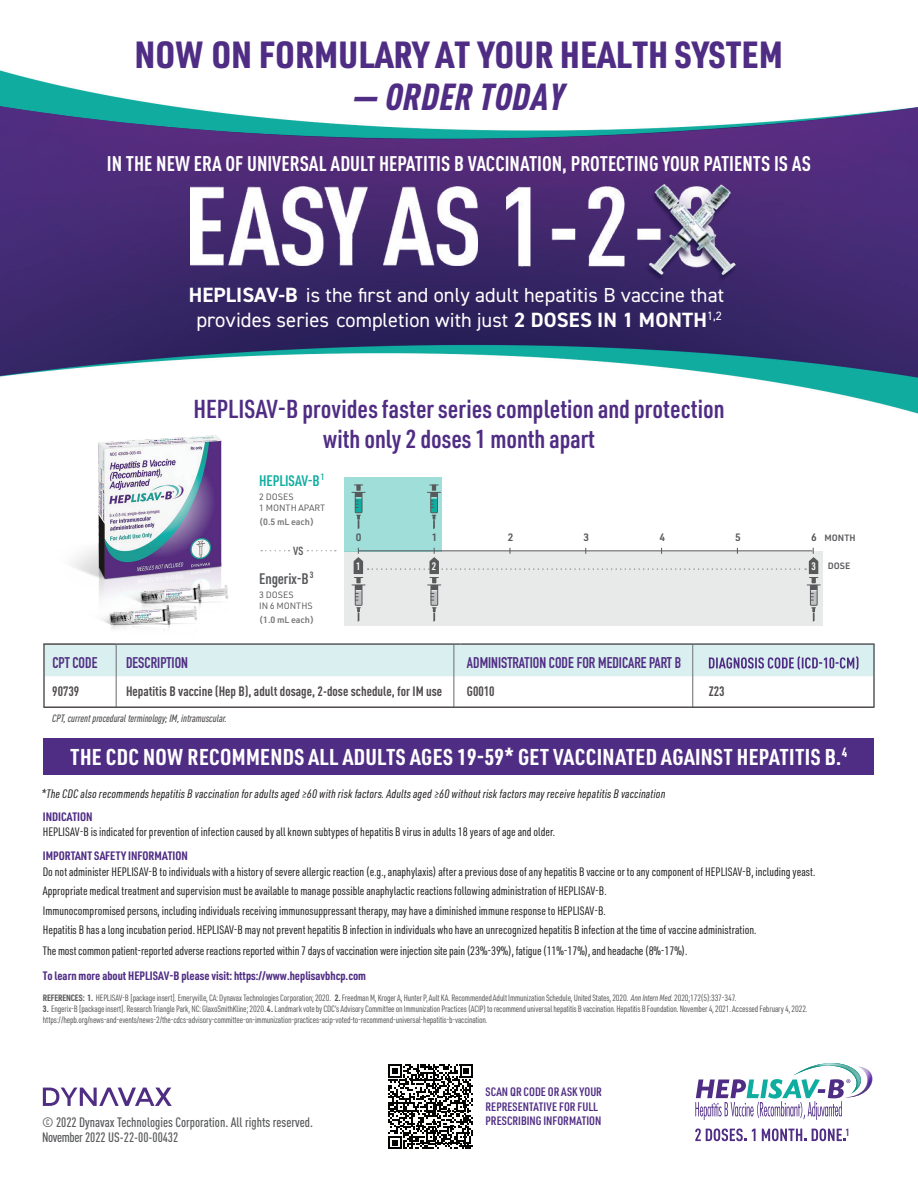
<style>
.page{position:relative;width:918px;height:1188px;background:#fff}
.page>*{position:absolute;margin:0;border:0;box-sizing:border-box;transform-origin:0 0}
.t1{font:900 37.05px "URWDIN Cond";letter-spacing:.015em;color:#502d84}
.t2{font:italic 900 condensed 37.05px "DIN Pro";letter-spacing:.015em;color:#502d84}
.t3{font:600 25.5px/30.6px "URWDIN Cond";color:#502d84;text-align:center}
.t4{font:700 22.5px "URWDIN Cond";letter-spacing:.015em;color:#fff}
.t5{font:700 condensed 21px "DIN Pro";color:#fff}
.t6{font:20.4px/24.8px "DIN2014";letter-spacing:.005em;color:#fff;text-align:center}
.t7{font:700 15.3px "DIN Condensed";color:#502d84}
.t8{font:600 15px "URWDIN Cond";letter-spacing:-.01em;color:#0fada0}
.t9{font:600 15px "URWDIN Cond";letter-spacing:-.01em;color:#58595b}
.t10{font:500 condensed 13.5px/15px "DIN Pro";color:#58595b}
.t11{font:700 condensed 13.5px "DIN Pro";color:#4f4b4c}
.t12{font:12px/19.2px "URWDIN Cond";color:#201d1e}
.t13{font:italic 12px "URWDIN Cond";letter-spacing:.01em;color:#201d1e}
.t14{font:700 12px "URWDIN Cond";color:#502d84}
.t15{font:600 12px/14.4px "URWDIN Cond";color:#502d84}
.t16{font:600 11.55px "URWDIN Cond";color:#58595b}
.t17{font:600 10.65px "URWDIN Cond";color:#fff}
.t18{font:italic 500 condensed 10.5px "DIN Pro";color:#4f4b4c}
.t19{font:600 10.5px "URWDIN";color:#58595b}
.t20{font:700 condensed 10.2px "DIN Pro";color:#4f2d84}
.t21{font:9px/10.8px "URWDIN Cond";letter-spacing:-.02em;color:#58595b}
.t22{font:9px/10.8px "URWDIN";letter-spacing:-.01em;color:#58595b}
.t23{font:600 9px "URWDIN";letter-spacing:-.005em;color:#7a7a7d}
.t24{font:600 9px "URWDIN";letter-spacing:-.01em;color:#58595b}
.s1{font-weight:700;font-size:20.7px}
.s2{font-size:20.7px}
.s3{font-size:10.5px}
.s4{font-weight:700}
.s5{font-style:italic}
</style>
<div class="page">
<img style="left:0;top:140px;width:918px;height:951px">
<img style="left:0;top:70px;width:918px;height:70px">
<img style="left:52px;top:398px;width:225px;height:318px">
<img style="left:120px;top:575px;width:129px;height:52px">
<img style="left:90px;top:597px;width:128px;height:46px">
<div style="left:344px;top:551px;width:479px;height:75px;background:#e8e9e9"></div>
<div style="left:344px;top:477px;width:98px;height:74px;background:#9fded9"></div>
<svg style="left:261px;top:550px;width:29px;height:1px"></svg>
<svg style="left:307px;top:550px;width:29px;height:1px"></svg>
<svg style="left:352px;top:485px;width:13px;height:44px"></svg>
<svg style="left:427px;top:485px;width:14px;height:44px"></svg>
<svg style="left:352px;top:548px;width:468px;height:74px"></svg>
<svg style="left:695px;top:1051px;width:187px;height:69px"></svg>
<svg style="left:695px;top:1128px;width:61px;height:13px"></svg>
<svg style="left:762px;top:1128px;width:44px;height:13px"></svg>
<svg style="left:812px;top:1128px;width:34px;height:13px"></svg>
<div style="left:382px;top:1058px;width:97px;height:97px;background:#fff"></div>
<svg style="left:388px;top:1065px;width:85px;height:84px"></svg>
<svg style="left:43px;top:1088px;width:129px;height:18px"></svg>
<hr style="left:116px;top:645px;width:1px;height:62px;background:#808385">
<hr style="left:43px;top:645px;width:2px;height:62px;background:#808385">
<hr style="left:873px;top:645px;width:2px;height:62px;background:#808385">
<hr style="left:453px;top:645px;width:1px;height:62px;background:#808385">
<hr style="left:692px;top:645px;width:1px;height:62px;background:#808385">
<hr style="left:43px;top:643px;width:73px;height:2px;background:#4f4b4c">
<hr style="left:43px;top:706px;width:832px;height:2px;background:#4f4b4c">
<hr style="left:116px;top:643px;width:197px;height:2px;background:#58595b">
<hr style="left:313px;top:643px;width:148px;height:2px;background:#58595b">
<hr style="left:461px;top:643px;width:413px;height:2px;background:#58595b">
<svg style="left:43px;top:644px;width:832px;height:32px;background:#d1e4e7"></svg>
<img style="left:191px;top:187px;width:286px;height:79px">
<img style="left:507px;top:184px;width:230px;height:98px">
<div style="left:44px;top:738px;width:830px;height:37px;background:#502d84"></div>
<div style="left:481px;top:1081px;width:134px;height:57px;background:#fff"></div>
<h1 class="t1" style="left:135px;top:29px;width:649px">NOW ON FORMULARY AT YOUR HEALTH SYSTEM</h1>
<h1 class="t2" style="left:353px;top:68px;width:213px">— ORDER TODAY</h1>
<h3 class="t5" style="left:107px;top:147px;width:706px">IN THE NEW ERA OF UNIVERSAL ADULT HEPATITIS B VACCINATION, PROTECTING YOUR PATIENTS IS AS</h3>
<h3 class="t6" style="left:189px;top:282px;width:537px"><span class="s1">HEPLISAV-B</span> is the first and only adult hepatitis B vaccine that <span class="s2">provides series</span> completion with just <span class="s1">2 DOSES IN 1 MONTH</span><sup>1,2</sup></h3>
<h2 class="t3" style="left:193px;top:393px;width:533px">HEPLISAV-B provides faster series completion and protection with only 2 doses 1 month apart</h2>
<p class="t8" style="left:259px;top:471px;width:67px">HEPLISAV-B<sup>1</sup></p>
<p class="t22" style="left:259px;top:491px;width:67px">2 DOSES<br>1 MONTH APART</p>
<p class="t16" style="left:293px;top:543px;width:12px">VS</p>
<p class="t23" style="left:259px;top:516px;width:56px">(0.5 mL each)</p>
<p class="t9" style="left:259px;top:568px;width:56px">Engerix-B<sup>3</sup></p>
<p class="t23" style="left:259px;top:614px;width:56px">(1.0 mL each)</p>
<p class="t22" style="left:259px;top:589px;width:55px">3 DOSES<br>IN 6 MONTHS</p>
<p class="t19" style="left:356px;top:531px;width:7px">0</p>
<p class="t19" style="left:432px;top:531px;width:7px">1</p>
<p class="t19" style="left:508px;top:531px;width:7px">2</p>
<p class="t19" style="left:584px;top:531px;width:7px">3</p>
<p class="t19" style="left:659px;top:531px;width:7px">4</p>
<p class="t19" style="left:735px;top:531px;width:7px">5</p>
<p class="t24" style="left:811px;top:532px;width:46px"><span class="s3">6</span> MONTH</p>
<p class="t24" style="left:828px;top:560px;width:24px">DOSE</p>
<p class="t17" style="left:356px;top:559px;width:6px">1</p>
<p class="t17" style="left:811px;top:559px;width:6px">3</p>
<p class="t17" style="left:432px;top:559px;width:6px">2</p>
<p class="t7" style="left:52px;top:653px;width:47px">CPT CODE</p>
<p class="t7" style="left:126px;top:653px;width:63px">DESCRIPTION</p>
<p class="t7" style="left:467px;top:653px;width:216px">ADMINISTRATION CODE FOR MEDICARE PART B</p>
<p class="t11" style="left:52px;top:681px;width:29px">90739</p>
<p class="t11" style="left:126px;top:681px;width:318px">Hepatitis B vaccine (Hep B), adult dosage, 2-dose schedule, for IM use</p>
<p class="t11" style="left:467px;top:681px;width:29px">G0010</p>
<p class="t11" style="left:709px;top:681px;width:17px">Z23</p>
<p class="t18" style="left:52px;top:710px;width:176px">CPT, current procedural terminology; IM, intramuscular.</p>
<h3 class="t4" style="left:71px;top:741px;width:778px">THE CDC NOW RECOMMENDS ALL ADULTS AGES 19-59* GET VACCINATED AGAINST HEPATITIS B.<sup>4</sup></h3>
<p class="t13" style="left:41px;top:785px;width:626px">*The CDC also recommends hepatitis B vaccination for adults aged ≥60 with risk factors. Adults aged ≥60 without risk factors may receive hepatitis B vaccination</p>
<p class="t14" style="left:43px;top:809px;width:51px">INDICATION</p>
<p class="t12" style="left:43px;top:822px;width:514px">HEPLISAV-B is indicated for prevention of infection caused by all known subtypes of hepatitis B virus in adults 18 years of age and older.</p>
<p class="t14" style="left:43px;top:847px;width:147px">IMPORTANT SAFETY INFORMATION</p>
<p class="t12" style="left:43px;top:862px;width:774px">Do not administer HEPLISAV-B to individuals with a history of severe allergic reaction (e.g., anaphylaxis) after a previous dose of any hepatitis B vaccine or to any component of HEPLISAV-B, including yeast.<br>Appropriate medical treatment and supervision must be available to manage possible anaphylactic reactions following administration of HEPLISAV-B.<br>Immunocompromised persons, including individuals receiving immunosuppressant therapy, may have a diminished immune response to HEPLISAV-B.<br>Hepatitis B has a long incubation period. HEPLISAV-B may not prevent hepatitis B infection in individuals who have an unrecognized hepatitis B infection at the time of vaccine administration.</p>
<p class="t12" style="left:43px;top:940px;width:646px">The mostcommon patient-reported adverse reactions reported within 7 days of vaccination were injection site pain (23%-39%), fatigue (11%-17%), and headache (8%-17%).</p>
<p class="t21" style="left:43px;top:993px;width:695px"><span class="s4">REFERENCES: 1.</span> HEPLISAV-B [package insert]. Emeryville, CA: Dynavax Technologies Corporation; 2020. <span class="s4">2.</span> Freedman M, Kroger A, Hunter P, Ault KA. Recommended Adult Immunization Schedule, United States, 2020. <span class="s5">Ann Intern Med.</span> 2020;172(5):337-347.</p>
<p class="t21" style="left:43px;top:1003px;width:766px"><span class="s4">3.</span> Engerix-B [package insert]. Research Triangle Park, NC: GlaxoSmithKline; 2020. <span class="s4">4.</span> Landmark vote by CDC’s Advisory Committee on Immunization Practices (ACIP) to recommend universal hepatitis B vaccination. Hepatitis B Foundation.November 4, 2021. AccessedFebruary 4, 2022. https://hepb.org/news-and-events/news-2/the-cdcs-advisory-committee-on-immunization-practices-acip-voted-to-recommend-universal-hepatitis-b-vaccination.</p>
<p class="t14" style="left:43px;top:968px;width:325px">To learn more about HEPLISAV-B please visit: https://www.heplisavbhcp.com</p>
<p class="t10" style="left:42px;top:1114px;width:273px">© 2022 Dynavax Technologies Corporation. All rights reserved.<br>November 2022 US-22-00-00432</p>
<p class="t15" style="left:486px;top:1084px;width:118px">SCAN QR CODE OR ASK YOUR<br>REPRESENTATIVE FOR FULL<br>PRESCRIBING INFORMATION</p>
<p class="t20" style="left:845px;top:1124px;width:6px">1</p>
</div>
